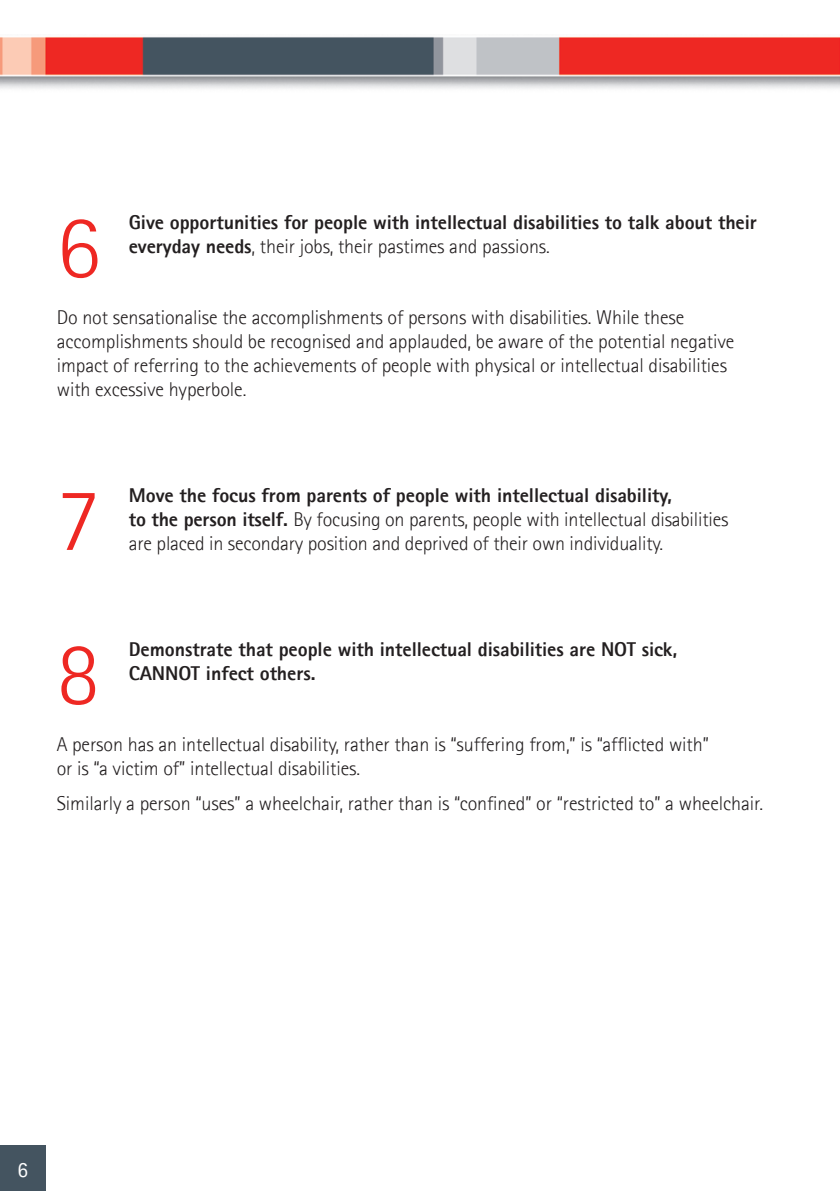
<style>
.page{position:relative;width:840px;height:1191px;background:#fff}
.page>*{position:absolute;margin:0;border:0;box-sizing:border-box;transform-origin:0 0}
.t1{font:300 89.6px "Agfa Rotis Sans Serif";color:#ee2823}
.t2{font:22px "Agfa Rotis Sans Serif";color:#fff;scale:.95 1}
.t3{font:300 20px/24px "Agfa Rotis Sans Serif";letter-spacing:-.005em;color:#231f20}
.t4{font:800 20px/24px "Agfa Rotis Sans Serif";letter-spacing:-.005em;color:#231f20}
.s1{font-weight:300}
.s2{font-weight:800}
</style>
<div class="page">
<img style="left:0;top:37px;width:839px;height:52px">
<div style="left:0;top:1145px;width:45px;height:46px;background:#445460"></div>
<h1 class="t1" style="left:57px;top:195px;width:45px">6</h1>
<p class="t4" style="left:129px;top:210px;width:629px">Give opportunities for people with intellectual disabilities to talk about their everyday needs<span class="s1">, their jobs, their pastimes and passions.</span></p>
<p class="t3" style="left:57px;top:305px;width:678px">Do not sensationalise the accomplishments of persons with disabilities. While these accomplishments should be recognised and applauded, be aware of the potential negative impact of referring to the achievements of people with physical or intellectual disabilities with excessive hyperbole.</p>
<h1 class="t1" style="left:57px;top:468px;width:45px">7</h1>
<p class="t3" style="left:129px;top:483px;width:600px"><span class="s2">Move the focus from parents of people with intellectual disability,<br>to the person itself.</span> By focusing on parents, people with intellectual disabilities are placed in secondary position and deprived of their own individuality.</p>
<h1 class="t1" style="left:57px;top:622px;width:45px">8</h1>
<p class="t4" style="left:129px;top:637px;width:549px">Demonstrate that people with intellectual disabilities are NOT sick,<br>CANNOT infect others.</p>
<p class="t3" style="left:57px;top:732px;width:653px">A person has an intellectual disability, rather than is “suffering from,” is “afflicted with” or is “a victim of” intellectual disabilities.</p>
<p class="t3" style="left:57px;top:791px;width:707px">Similarly a person “uses” a wheelchair, rather than is “confined” or “restricted to” a wheelchair.</p>
<p class="t2" style="left:17px;top:1156px;width:12px">6</p>
</div>
